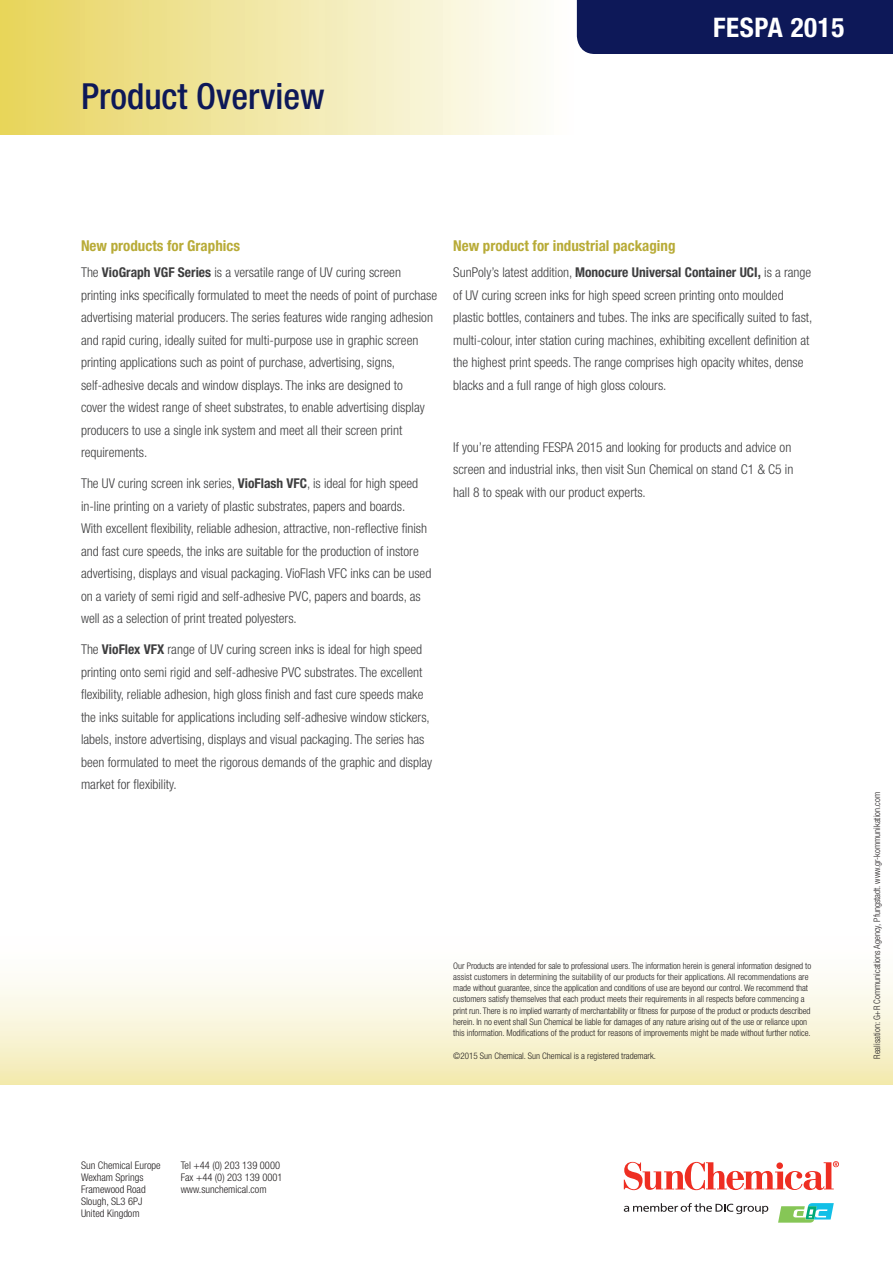
<style>
.page{position:relative;width:893px;height:1263px;background:#fff}
.page>*{position:absolute;margin:0;border:0;box-sizing:border-box;transform-origin:0 0}
.t1{font:500 condensed 36px "Helvetica Neue LT Std";color:#0d1858}
.t2{font:700 condensed 27px "Helvetica Neue LT Std";letter-spacing:.025em;color:#fff}
.t3{font:700 condensed 15px "Helvetica Neue LT Std";color:#b8ab37}
.t4{font:300 condensed 13.5px/22.5px "Helvetica Neue LT Std";color:#3e3e3f}
.t5{font:300 condensed 10.5px/12px "Helvetica Neue LT Std";color:#231f20}
.t6{font:300 condensed 9px/11.2px "Helvetica Neue LT Std";color:#231f20}
.s1{font-weight:700}
</style>
<div class="page">
<div style="left:0;top:0;width:643px;height:134px;background:linear-gradient(to right,#e7d55e,#fff)"></div>
<div style="left:0;top:927px;width:893px;height:157px;background:linear-gradient(to bottom,#fff,#f4ecb9)"></div>
<div style="left:577px;top:0;width:316px;height:54px;background:#0d1858"></div>
<svg style="left:624px;top:1203px;width:144px;height:11px"></svg>
<svg style="left:778px;top:1203px;width:56px;height:19px"></svg>
<svg style="left:624px;top:1161px;width:215px;height:29px"></svg>
<div style="left:776px;top:1162px;width:7px;height:7px;background:#ee2e22;border-radius:50%"></div>
<h1 class="t1" style="left:81px;top:75px;width:245px">Product Overview</h1>
<h2 class="t2" style="left:713px;top:11px;width:133px">FESPA 2015</h2>
<p class="t3" style="left:81px;top:236px;width:161px">New products for Graphics</p>
<p class="t4" style="left:81px;top:261px;width:358px">The <span class="s1">VioGraph VGF Series</span> is a versatile range of UV curing screen printing inks specifically formulated to meet the needs of point of purchase advertising material producers. The series features wide ranging adhesion and rapid curing, ideally suited for multi-purpose use in graphic screen printing applications such as point of purchase, advertising, signs, self-adhesive decals and window displays. The inks are designed to<br>cover the widest range of sheet substrates, to enable advertising display producers to use a single ink system and meet all their screen print requirements.</p>
<p class="t4" style="left:81px;top:472px;width:352px">The UV curing screen ink series, <span class="s1">VioFlash VFC</span>, is ideal for high speed in-line printing on a variety of plastic substrates, papers and boards.<br>With excellent flexibility, reliable adhesion, attractive, non-reflective finish and fast cure speeds, the inks are suitable for the production of instore advertising, displays and visual packaging. VioFlash VFC inks can be used on a variety of semi rigid and self-adhesive PVC, papers and boards, as well as a selection of print treated polyesters.</p>
<p class="t4" style="left:81px;top:638px;width:353px">The <span class="s1">VioFlex VFX</span> range of UV curing screen inks is ideal for high speed printing onto semi rigid and self-adhesive PVC substrates. The excellent flexibility, reliable adhesion, high gloss finish and fast cure speeds make the inks suitable for applications including self-adhesive window stickers, labels, instore advertising, displays and visual packaging. The series has been formulated to meet the rigorous demands of the graphic and display market for flexibility.</p>
<p class="t3" style="left:453px;top:236px;width:224px">New product for industrial packaging</p>
<p class="t4" style="left:453px;top:261px;width:361px">SunPoly’s latest addition, <span class="s1">Monocure Universal Container UCI,</span> is a range of UV curing screen inks for high speed screen printing onto moulded plastic bottles, containers and tubes. The inks are specifically suited to fast, multi-colour, inter station curing machines, exhibiting excellent definition at the highest print speeds. The range comprises high opacity whites, dense blacks and a full range of high gloss colours.</p>
<p class="t4" style="left:453px;top:436px;width:342px">If you’re attending FESPA 2015 and looking for products and advice on screen and industrial inks, then visit Sun Chemical on stand C1 &amp; C5 in hall 8 to speak with our product experts.</p>
<p class="t5" style="left:81px;top:1159px;width:81px">Sun Chemical Europe<br>Wexham Springs<br>Framewood Road<br>Slough, SL3 6PJ<br>United Kingdom</p>
<p class="t5" style="left:181px;top:1159px;width:103px">Tel +44 (0) 203 139 0000<br>Fax +44 (0) 203 139 0001 www.sunchemical.com</p>
<p class="t6" style="left:453px;top:960px;width:359px">Our Products are intended for sale to professional users. The information herein is general information designed to assist customers in determining the suitability of our products for their applications. All recommendations are made without guarantee, since the application and conditions of use are beyond our control. We recommend that customers satisfy themselves that each product meets their requirements in all respects before commencing a print run. There is no implied warranty of merchantability or fitness for purpose of the product or products described herein. In no event shall Sun Chemical be liable for damages of any nature arising out of the use or reliance upon this information. Modifications of the product for reasons of improvements might be made without further notice.</p>
<p class="t6" style="left:453px;top:1050px;width:204px">©2015 Sun Chemical. Sun Chemical is a registered trademark.</p>
<p class="t6" style="left:871px;top:1059px;width:268px;rotate:-90deg">Realisation: G+R Communications Agency, Pfungstadt. www.gr-kommunikation.com</p>
</div>
